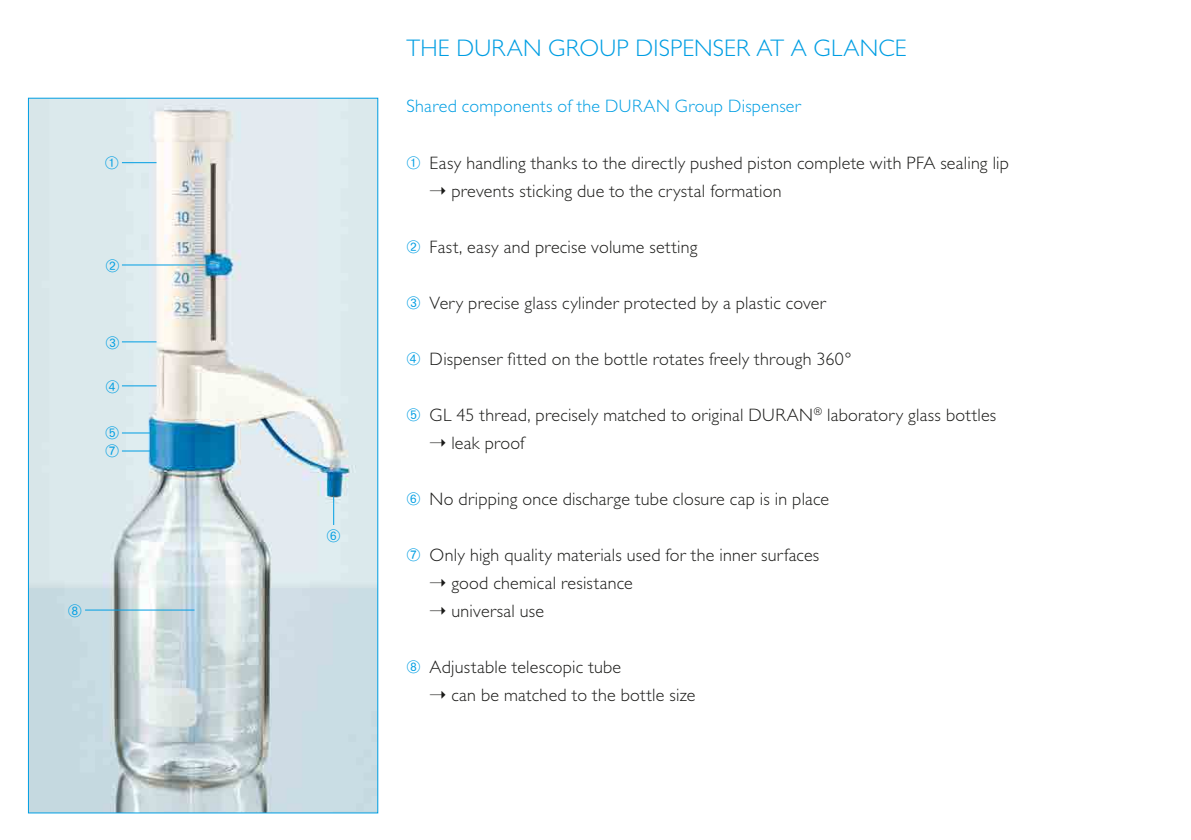
<style>
.page{position:relative;width:1191px;height:840px;background:#fff}
.page>*{position:absolute;margin:0;border:0;box-sizing:border-box;transform-origin:0 0}
.t1{font:300 24px "Gill Sans";letter-spacing:.01em;color:#009ee3}
.t2{font:300 18px/28px "Gill Sans";letter-spacing:.015em;color:#1a1a18}
.t3{font:300 18px "Gill Sans";letter-spacing:.015em;color:#009ee3}
.s1{color:#009ee3}
</style>
<div class="page">
<img style="left:30px;top:100px;width:346px;height:710px">
<hr style="left:85px;top:609px;width:109px;height:1px;background:#009ee3">
<hr style="left:122px;top:385px;width:34px;height:1px;background:#009ee3">
<hr style="left:122px;top:341px;width:34px;height:1px;background:#009ee3">
<hr style="left:122px;top:264px;width:94px;height:1px;background:#009ee3">
<hr style="left:122px;top:162px;width:34px;height:1px;background:#009ee3">
<svg style="left:106px;top:156px;width:12px;height:13px"></svg>
<svg style="left:327px;top:496px;width:13px;height:46px"></svg>
<svg style="left:106px;top:259px;width:13px;height:13px"></svg>
<svg style="left:106px;top:336px;width:13px;height:13px"></svg>
<svg style="left:68px;top:603px;width:13px;height:14px"></svg>
<svg style="left:106px;top:379px;width:13px;height:14px"></svg>
<svg style="left:106px;top:426px;width:44px;height:31px"></svg>
<h1 class="t1" style="left:406px;top:35px;width:502px">THE DURAN GROUP DISPENSER AT A GLANCE</h1>
<p class="t3" style="left:406px;top:96px;width:396px">Shared components of the DURAN Group Dispenser</p>
<p class="t2" style="left:429px;top:148px;width:581px;text-indent:-23px"><span class="s1">➀</span> Easy handling thanks to the directly pushed piston complete with PFA sealing lip ➝ prevents sticking due to the crystal formation</p>
<p class="t2" style="left:406px;top:232px;width:292px"><span class="s1">➁</span> Fast, easy and precise volume setting</p>
<p class="t2" style="left:406px;top:288px;width:421px"><span class="s1">➂</span> Very precise glass cylinder protected by a plastic cover</p>
<p class="t2" style="left:406px;top:344px;width:447px"><span class="s1">➃</span> Dispenser fitted on the bottle rotates freely through 360°</p>
<p class="t2" style="left:429px;top:400px;width:568px;text-indent:-23px"><span class="s1">➄</span> GL 45 thread, precisely matched to original DURAN<sup>®</sup> laboratory glass bottles ➝ leak proof</p>
<p class="t2" style="left:406px;top:484px;width:424px"><span class="s1">➅</span> No dripping once discharge tube closure cap is in place</p>
<p class="t2" style="left:429px;top:540px;width:391px;text-indent:-23px"><span class="s1">➆</span> Only high quality materials used for the inner surfaces ➝ good chemical resistance<br>➝ universal use</p>
<p class="t2" style="left:429px;top:652px;width:267px;text-indent:-23px"><span class="s1">➇</span> Adjustable telescopic tube<br>➝ can be matched to the bottle size</p>
</div>
